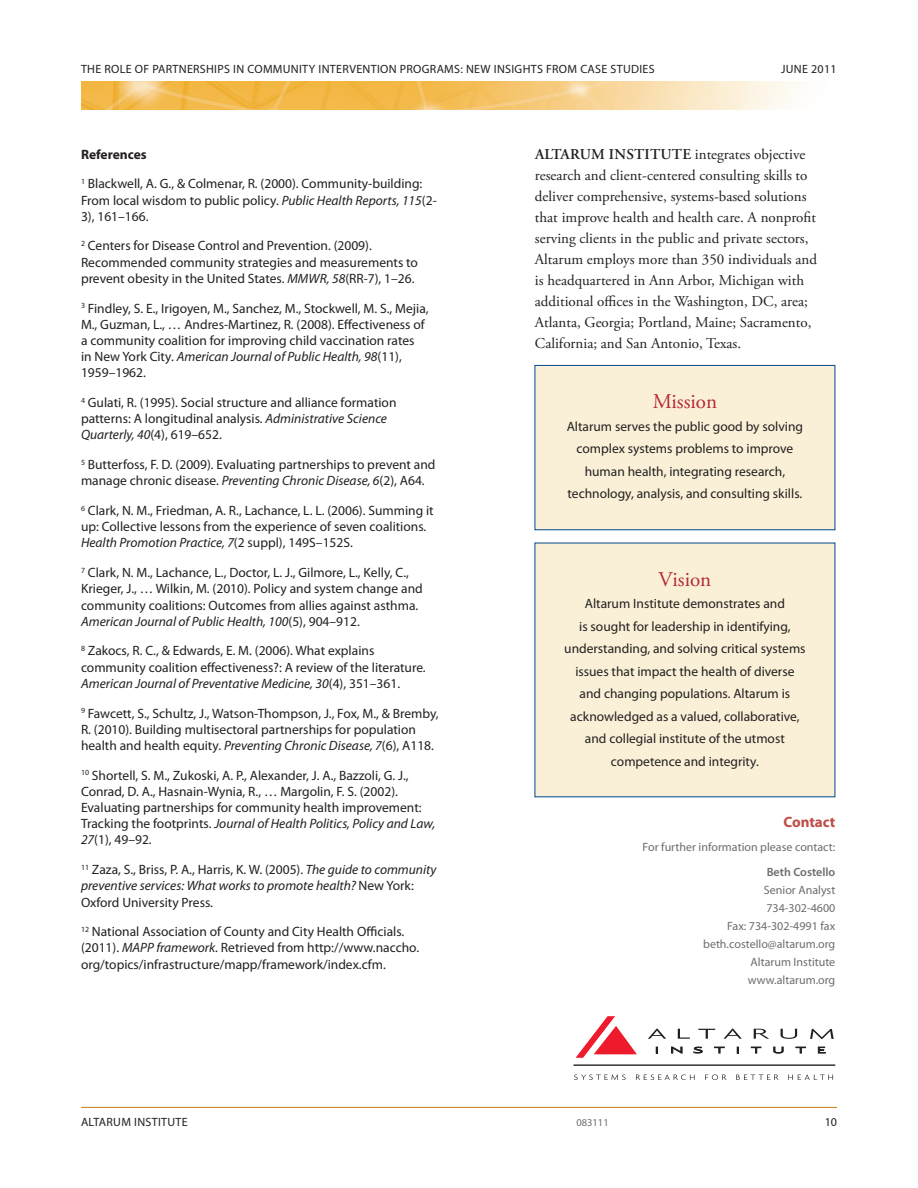
<style>
.page{position:relative;width:918px;height:1188px;background:#fff}
.page>*{position:absolute;margin:0;border:0;box-sizing:border-box;transform-origin:0 0}
.t1{font:21px "Adobe Garamond Pro";color:#b72834}
.t2{font:15px/21px "Adobe Garamond Pro";color:#231f20}
.t3{font:700 15px "Myriad Pro";color:#bf4c47}
.t4{font:13.5px/16.2px "Myriad Pro";color:#231f20}
.t5{font:12px/18px "Myriad Pro";color:#6c6d70;text-align:right}
.t6{font:12px "Myriad Pro";letter-spacing:.025em;color:#231f20}
.t7{font:600 12px "Myriad Pro";color:#6c6d70}
.t8{font:10.5px "Myriad Pro";color:#6c6d70}
.s1{font-weight:700}
.s2{font-style:italic}
.s3{font-weight:600}
</style>
<div class="page">
<img style="left:81px;top:81px;width:715px;height:29px">
<hr style="left:81px;top:1107px;width:756px;height:1px;background:#cb7a16">
<div style="left:535px;top:365px;width:300px;height:165px;background:#f9f0d7"></div>
<div style="left:535px;top:365px;width:300px;height:165px;border:1px solid #01498e"></div>
<div style="left:535px;top:543px;width:300px;height:254px;background:#f9f0d7"></div>
<svg style="left:648px;top:1029px;width:18px;height:10px"></svg>
<svg style="left:678px;top:1029px;width:12px;height:10px"></svg>
<svg style="left:698px;top:1029px;width:17px;height:10px"></svg>
<svg style="left:724px;top:1029px;width:18px;height:10px"></svg>
<svg style="left:754px;top:1029px;width:15px;height:10px"></svg>
<svg style="left:781px;top:1029px;width:16px;height:10px"></svg>
<svg style="left:810px;top:1029px;width:24px;height:10px"></svg>
<hr style="left:574px;top:1064px;width:261px;height:2px;background:#231f20">
<svg style="left:656px;top:1047px;width:2px;height:6px"></svg>
<svg style="left:671px;top:1047px;width:11px;height:7px"></svg>
<svg style="left:693px;top:1047px;width:10px;height:7px"></svg>
<svg style="left:714px;top:1047px;width:11px;height:6px"></svg>
<svg style="left:737px;top:1047px;width:2px;height:6px"></svg>
<svg style="left:751px;top:1047px;width:10px;height:6px"></svg>
<svg style="left:773px;top:1047px;width:10px;height:6px"></svg>
<svg style="left:796px;top:1047px;width:10px;height:6px"></svg>
<svg style="left:818px;top:1047px;width:8px;height:6px"></svg>
<svg style="left:576px;top:1016px;width:61px;height:42px"></svg>
<svg style="left:574px;top:1075px;width:52px;height:5px"></svg>
<svg style="left:636px;top:1074px;width:59px;height:6px"></svg>
<svg style="left:705px;top:1074px;width:22px;height:6px"></svg>
<svg style="left:736px;top:1075px;width:43px;height:5px"></svg>
<svg style="left:788px;top:1074px;width:45px;height:6px"></svg>
<p class="t6" style="left:81px;top:62px;width:575px">THE ROLE OF PARTNERSHIPS IN COMMUNITY INTERVENTION PROGRAMS: NEW INSIGHTS FROM CASE STUDIES</p>
<p class="t6" style="left:781px;top:62px;width:57px">JUNE 2011</p>
<p class="t4" style="left:81px;top:139px;width:343px;line-height:29.7px"><span class="s1">References<br></span><sup>1</sup> Blackwell, A. G., &amp; Colmenar, R. (2000). Community-building:</p>
<p class="t4" style="left:81px;top:192px;width:357px">From local wisdom to public policy. <span class="s2">Public Health Reports, 115</span>(2-<br>3), 161–166.</p>
<p class="t4" style="left:81px;top:238px;width:339px"><sup>2</sup> Centers for Disease Control and Prevention. (2009).<br>Recommended community strategies and measurements to prevent obesity in the United States. <span class="s2">MMWR, 58</span>(RR-7), 1–26.</p>
<p class="t4" style="left:81px;top:300px;width:349px"><sup>3</sup> Findley, S. E., Irigoyen, M., Sanchez, M., Stockwell, M. S., Mejia, M., Guzman, L., … Andres-Martinez, R. (2008). Effectiveness of a community coalition for improving child vaccination rates<br>in New York City. <span class="s2">American Journal of Public Health, 98</span>(11), 1959–1962.</p>
<p class="t4" style="left:81px;top:394px;width:317px"><sup>4</sup> Gulati, R. (1995). Social structure and alliance formation patterns: A longitudinal analysis. <span class="s2">Administrative Science<br>Quarterly, 40</span>(4), 619–652.</p>
<p class="t4" style="left:81px;top:456px;width:356px"><sup>5</sup> Butterfoss, F. D. (2009). Evaluating partnerships to prevent and manage chronic disease. <span class="s2">Preventing Chronic Disease, 6</span>(2), A64.</p>
<p class="t4" style="left:81px;top:502px;width:354px"><sup>6</sup> Clark, N. M., Friedman, A. R., Lachance, L. L. (2006). Summing it up: Collective lessons from the experience of seven coalitions.<br><span class="s2">Health Promotion Practice, 7</span>(2 suppl), 149S–152S.</p>
<p class="t4" style="left:81px;top:564px;width:343px"><sup>7</sup> Clark, N. M., Lachance, L., Doctor, L. J., Gilmore, L., Kelly, C., Krieger, J., … Wilkin, M. (2010). Policy and system change and community coalitions: Outcomes from allies against asthma.<br><span class="s2">American Journal of Public Health, 100</span>(5), 904–912.</p>
<p class="t4" style="left:81px;top:643px;width:346px"><sup>8</sup> Zakocs, R. C., &amp; Edwards, E. M. (2006). What explains community coalition effectiveness?: A review of the literature.<br><span class="s2">American Journal of Preventative Medicine, 30</span>(4), 351–361.</p>
<p class="t4" style="left:81px;top:705px;width:359px"><sup>9</sup> Fawcett, S., Schultz, J., Watson-Thompson, J., Fox, M., &amp; Bremby,<br>R. (2010). Building multisectoral partnerships for population health and health equity. <span class="s2">Preventing Chronic Disease, 7</span>(6), A118.</p>
<p class="t4" style="left:81px;top:767px;width:356px"><sup>10</sup> Shortell, S. M., Zukoski, A. P., Alexander, J. A., Bazzoli, G. J., Conrad, D. A., Hasnain-Wynia, R., … Margolin, F. S. (2002).<br>Evaluating partnerships for community health improvement:<br>Tracking the footprints. <span class="s2">Journal of Health Politics, Policy and Law, 27</span>(1), 49–92.</p>
<p class="t4" style="left:81px;top:861px;width:357px"><sup>11</sup> Zaza, S., Briss, P. A., Harris, K. W. (2005). <span class="s2">The guide to community preventive services: What works to promote health?</span> New York:<br>Oxford University Press.</p>
<p class="t4" style="left:81px;top:923px;width:340px"><sup>12</sup> National Association of County and City Health Officials. (2011). <span class="s2">MAPP framework</span>. Retrieved from http://www.naccho. org/topics/infrastructure/mapp/framework/index.cfm.</p>
<p class="t2" style="left:535px;top:145px;width:284px"><span class="s3">ALTARUM INSTITUTE</span> integrates objective research and client-centered consulting skills to deliver comprehensive, systems-based solutions that improve health and health care. A nonprofit serving clients in the public and private sectors, Altarum employs more than 350 individuals and is headquartered in Ann Arbor, Michigan with additional offices in the Washington, DC, area; Atlanta, Georgia; Portland, Maine; Sacramento, California; and San Antonio, Texas.</p>
<h1 class="t1" style="left:653px;top:389px;width:66px">Mission</h1>
<p class="t4" style="left:567px;top:415px;width:238px;line-height:22.5px;text-align:center">Altarum serves the public good by solving complex systems problems to improve human health, integrating research, technology, analysis, and consulting skills.</p>
<h1 class="t1" style="left:659px;top:566px;width:54px">Vision</h1>
<p class="t4" style="left:564px;top:592px;width:243px;line-height:22.5px;text-align:center">Altarum Institute demonstrates and<br>is sought for leadership in identifying, understanding, and solving critical systems issues that impact the health of diverse and changing populations. Altarum is acknowledged as a valued, collaborative, and collegial institute of the utmost competence and integrity.</p>
<p class="t3" style="left:783px;top:812px;width:53px">Contact</p>
<p class="t5" style="left:643px;top:838px;width:194px">For further information please contact:</p>
<p class="t7" style="left:767px;top:864px;width:70px">Beth Costello</p>
<p class="t5" style="left:703px;top:881px;width:134px">Senior Analyst<br>734-302-4600<br>Fax: 734-302-4991 fax beth.costello@altarum.org<br>Altarum Institute www.altarum.org</p>
<p class="t6" style="left:81px;top:1115px;width:108px">ALTARUM INSTITUTE</p>
<p class="t6" style="left:825px;top:1115px;width:14px">10</p>
<p class="t8" style="left:576px;top:1116px;width:34px">083111</p>
</div>
